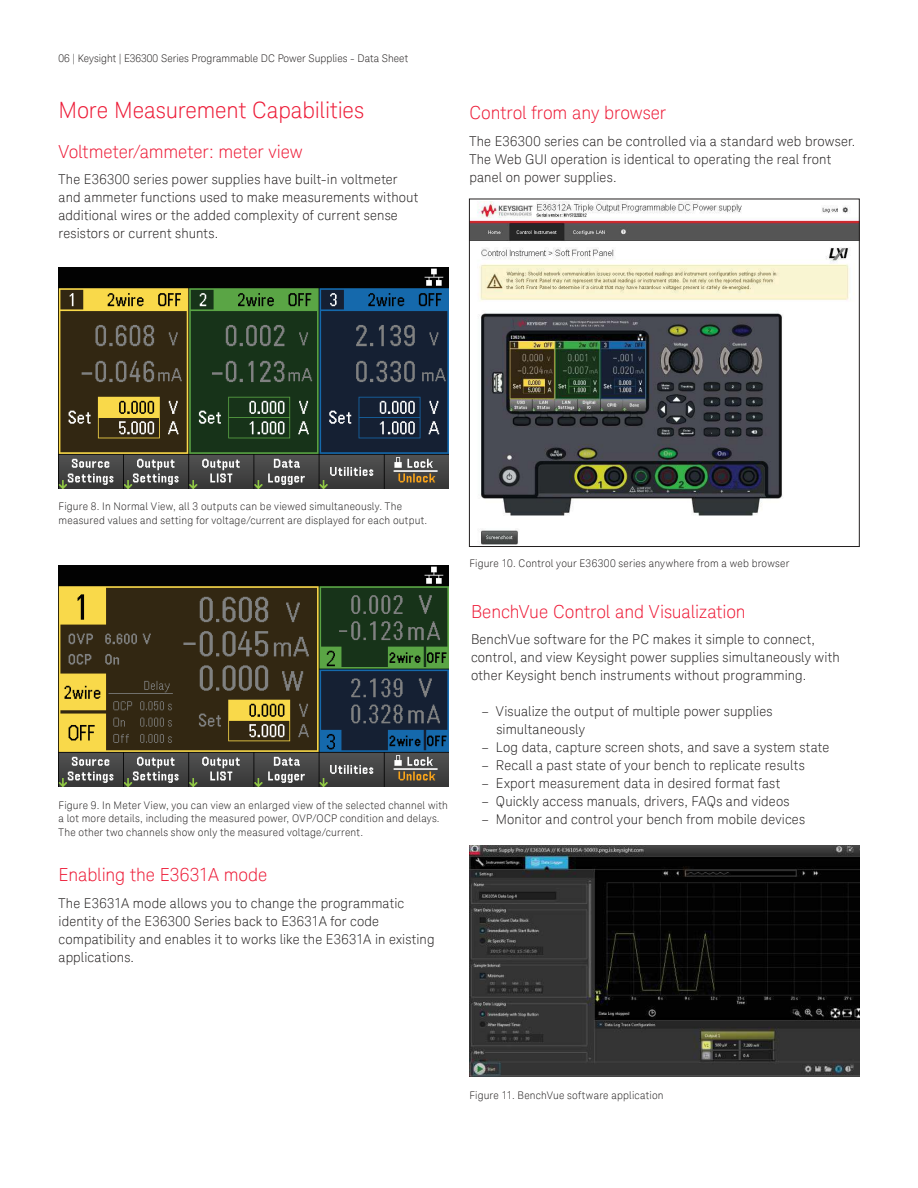
<style>
.page{position:relative;width:918px;height:1188px;background:#fff}
.page>*{position:absolute;margin:0;border:0;box-sizing:border-box;transform-origin:0 0}
.t1{font:300 22.5px "Keysight Sans";letter-spacing:-.005em;color:#ed1a36}
.t2{font:300 18px "Keysight Sans";letter-spacing:-.005em;color:#ed1a36}
.t3{font:300 13.5px/18px "Keysight Sans";letter-spacing:.01em;color:#221f1f}
.t4{font:300 10.5px/13.5px "Keysight Sans";letter-spacing:.02em;color:#221f1f}
.t5{font:300 10.5px "Keysight Sans";color:#221f1f}
</style>
<div class="page">
<img style="left:59px;top:268px;width:389px;height:220px">
<img style="left:59px;top:566px;width:389px;height:221px">
<img style="left:471px;top:202px;width:387px;height:343px">
<div style="left:469px;top:199px;width:391px;height:348px;border:1px solid #221f1f"></div>
<img style="left:469px;top:845px;width:390px;height:231px">
<p class="t5" style="left:59px;top:53px;width:351px">06 | Keysight | E36300 Series Programmable DC Power Supplies - Data Sheet</p>
<h1 class="t1" style="left:59px;top:100px;width:307px">More Measurement Capabilities</h1>
<h2 class="t2" style="left:59px;top:143px;width:246px">Voltmeter/ammeter: meter view</h2>
<p class="t3" style="left:59px;top:171px;width:361px">The E36300 series power supplies have built-in voltmeter and ammeter functions used to make measurements without additional wires or the added complexity of current sense resistors or current shunts.</p>
<h2 class="t2" style="left:469px;top:105px;width:198px">Control from any browser</h2>
<p class="t3" style="left:469px;top:133px;width:388px">The E36300 series can be controlled via a standard web browser.<br>The Web GUI operation is identical to operating the real front panel on power supplies.</p>
<p class="t4" style="left:59px;top:501px;width:370px">Figure 8. In Normal View, all 3 outputs can be viewed simultaneously. The measured values and setting for voltage/current are displayed for each output.</p>
<p class="t4" style="left:59px;top:799px;width:391px">Figure 9. In Meter View, you can view an enlarged view of the selected channel with a lot more details, including the measured power, OVP/OCP condition and delays.<br>The other two channels show only the measured voltage/current.</p>
<h2 class="t2" style="left:59px;top:867px;width:210px">Enabling the E3631A mode</h2>
<p class="t3" style="left:59px;top:895px;width:378px">The E3631A mode allows you to change the programmatic identity of the E36300 Series back to E3631A for code compatibility and enables it to works like the E3631A in existing applications.</p>
<p class="t4" style="left:469px;top:557px;width:321px">Figure 10. Control your E36300 series anywhere from a web browser</p>
<h2 class="t2" style="left:471px;top:604px;width:276px">BenchVue Control and Visualization</h2>
<p class="t3" style="left:471px;top:632px;width:370px">BenchVue software for the PC makes it simple to connect, control, and view Keysight power supplies simultaneously with other Keysight bench instruments without programming.</p>
<p class="t3" style="left:497px;top:704px;width:278px;text-indent:-15px">– Visualize the output of multiple power supplies simultaneously</p>
<p class="t3" style="left:482px;top:740px;width:349px">– Log data, capture screen shots, and save a system state</p>
<p class="t3" style="left:482px;top:758px;width:325px">– Recall a past state of your bench to replicate results</p>
<p class="t3" style="left:482px;top:776px;width:300px">– Export measurement data in desired format fast</p>
<p class="t3" style="left:482px;top:794px;width:309px">– Quickly access manuals, drivers, FAQs and videos</p>
<p class="t3" style="left:482px;top:812px;width:325px">– Monitor and control your bench from mobile devices</p>
<p class="t4" style="left:469px;top:1089px;width:196px">Figure 11. BenchVue software application</p>
</div>
